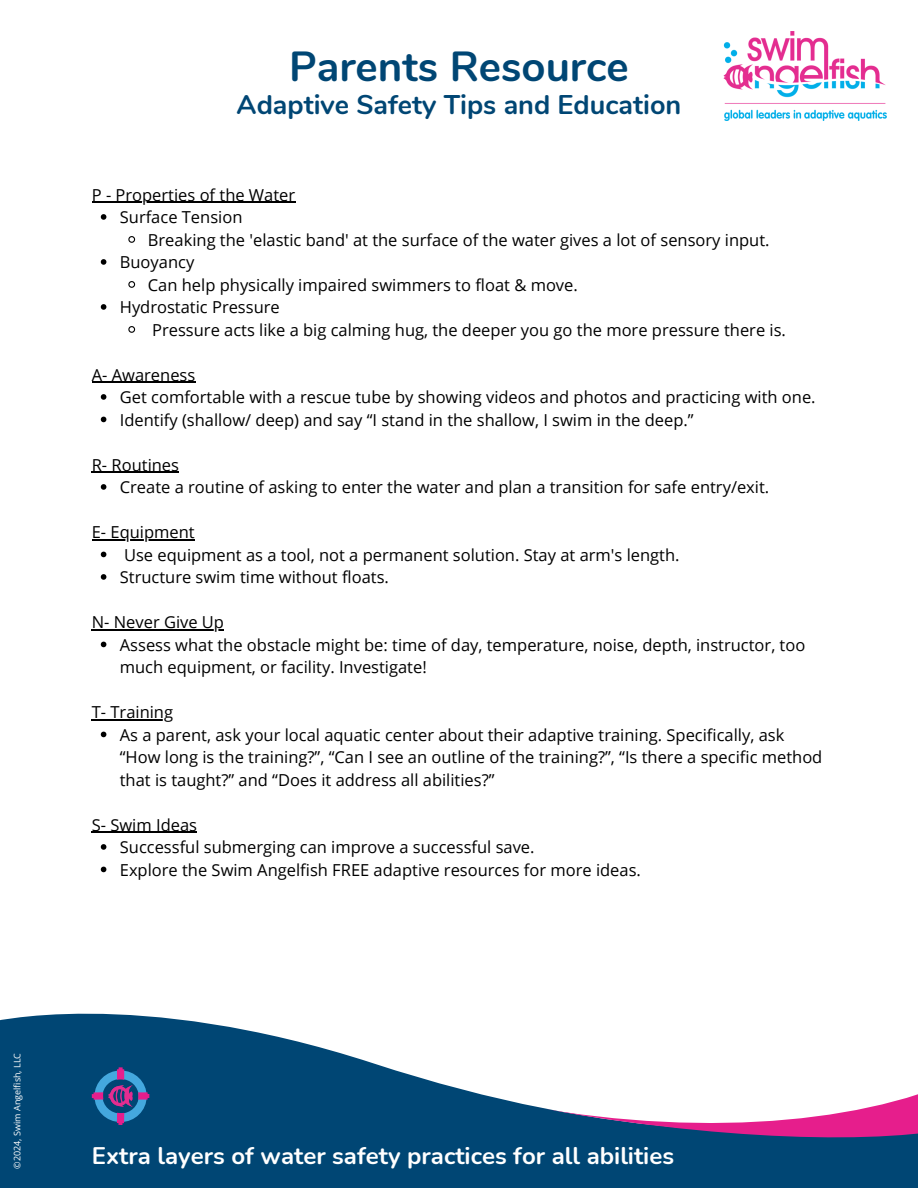
<style>
.page{position:relative;width:918px;height:1188px;background:#fff}
.page>*{position:absolute;margin:0;border:0;box-sizing:border-box;transform-origin:0 0}
.t1{font:700 42px "Nunito";color:#004674}
.t2{font:700 27px "Nunito";color:#004674}
.t3{font:700 24px "Nunito";color:#fff}
.t4{font:16.5px/22.5px "Open Sans";color:#000}
.t5{font:9px "Open Sans";color:#fff}
</style>
<div class="page">
<hr style="left:92px;top:202px;width:203px;height:1px;background:#000">
<svg style="left:101px;top:214px;width:5px;height:6px"></svg>
<svg style="left:128px;top:236px;width:8px;height:7px"></svg>
<svg style="left:101px;top:259px;width:5px;height:6px"></svg>
<svg style="left:128px;top:281px;width:8px;height:7px"></svg>
<svg style="left:101px;top:304px;width:5px;height:6px"></svg>
<svg style="left:128px;top:326px;width:8px;height:7px"></svg>
<hr style="left:92px;top:382px;width:103px;height:1px;background:#000">
<svg style="left:101px;top:394px;width:5px;height:6px"></svg>
<svg style="left:101px;top:417px;width:5px;height:5px"></svg>
<hr style="left:92px;top:472px;width:87px;height:1px;background:#000">
<svg style="left:101px;top:484px;width:5px;height:6px"></svg>
<hr style="left:92px;top:539px;width:103px;height:1px;background:#000">
<svg style="left:101px;top:552px;width:5px;height:5px"></svg>
<svg style="left:101px;top:574px;width:5px;height:6px"></svg>
<hr style="left:92px;top:629px;width:132px;height:1px;background:#000">
<svg style="left:101px;top:642px;width:5px;height:5px"></svg>
<hr style="left:92px;top:719px;width:81px;height:1px;background:#000">
<svg style="left:101px;top:732px;width:5px;height:5px"></svg>
<hr style="left:92px;top:832px;width:105px;height:1px;background:#000">
<svg style="left:101px;top:844px;width:5px;height:6px"></svg>
<svg style="left:101px;top:867px;width:5px;height:5px"></svg>
<svg style="left:0;top:1014px;width:918px;height:174px;fill:#004674"></svg>
<svg style="left:528px;top:1014px;width:390px;height:172px"></svg>
<svg style="left:92px;top:1067px;width:57px;height:58px;background:#2f6098"></svg>
<img style="left:109px;top:1086px;width:24px;height:21px">
<img style="left:723px;top:32px;width:163px;height:89px">
<p class="t1" style="left:289px;top:39px;width:341px">Parents Resource</p>
<p class="t2" style="left:237px;top:86px;width:446px">Adaptive Safety Tips and Education</p>
<p class="t4" style="left:92px;top:183px;width:205px">P - Properties of the Water</p>
<h1 class="t4" style="left:120px;top:205px;width:124px">Surface Tension</h1>
<h3 class="t4" style="left:148px;top:228px;width:623px">Breaking the 'elastic band' at the surface of the water gives a lot of sensory input.</h3>
<p class="t4" style="left:120px;top:250px;width:76px">Buoyancy</p>
<p class="t4" style="left:148px;top:273px;width:431px">Can help physically impaired swimmers to float &amp; move.</p>
<p class="t4" style="left:120px;top:295px;width:161px">Hydrostatic Pressure</p>
<p class="t4" style="left:152px;top:318px;width:635px">Pressure acts like a big calming hug, the deeper you go the more pressure there is.</p>
<p class="t4" style="left:92px;top:363px;width:105px">A- Awareness</p>
<p class="t4" style="left:120px;top:385px;width:697px">Get comfortable with a rescue tube by showing videos and photos and practicing with one.</p>
<h3 class="t4" style="left:120px;top:408px;width:575px">Identify (shallow/ deep) and say “I stand in the shallow, I swim in the deep.”</h3>
<p class="t4" style="left:92px;top:453px;width:89px">R- Routines</p>
<p class="t4" style="left:120px;top:475px;width:651px">Create a routine of asking to enter the water and plan a transition for safe entry/exit.</p>
<h3 class="t4" style="left:92px;top:520px;width:104px">E- Equipment</h3>
<p class="t4" style="left:124px;top:543px;width:557px">Use equipment as a tool, not a permanent solution. Stay at arm's length.</p>
<h3 class="t4" style="left:120px;top:565px;width:271px">Structure swim time without floats.</h3>
<p class="t4" style="left:92px;top:610px;width:134px">N- Never Give Up</p>
<p class="t4" style="left:120px;top:633px;width:687px">Assess what the obstacle might be: time of day, temperature, noise, depth, instructor, too much equipment, or facility. Investigate!</p>
<h3 class="t4" style="left:92px;top:700px;width:83px">T- Training</h3>
<p class="t4" style="left:120px;top:723px;width:704px">As a parent, ask your local aquatic center about their adaptive training. Specifically, ask “How long is the training?”, “Can I see an outline of the training?”, “Is there a specific method that is taught?” and “Does it address all abilities?”</p>
<h3 class="t4" style="left:92px;top:813px;width:107px">S- Swim Ideas</h3>
<p class="t4" style="left:120px;top:835px;width:416px">Successful submerging can improve a successful save.</p>
<h3 class="t4" style="left:120px;top:858px;width:523px">Explore the Swim Angelfish FREE adaptive resources for more ideas.</h3>
<p class="t5" style="left:11px;top:1169px;width:117px;rotate:-90deg">©2024, Swim Angelfish, LLC</p>
<p class="t3" style="left:92px;top:1140px;width:584px">Extra layers of water safety practices for all abilities</p>
</div>
